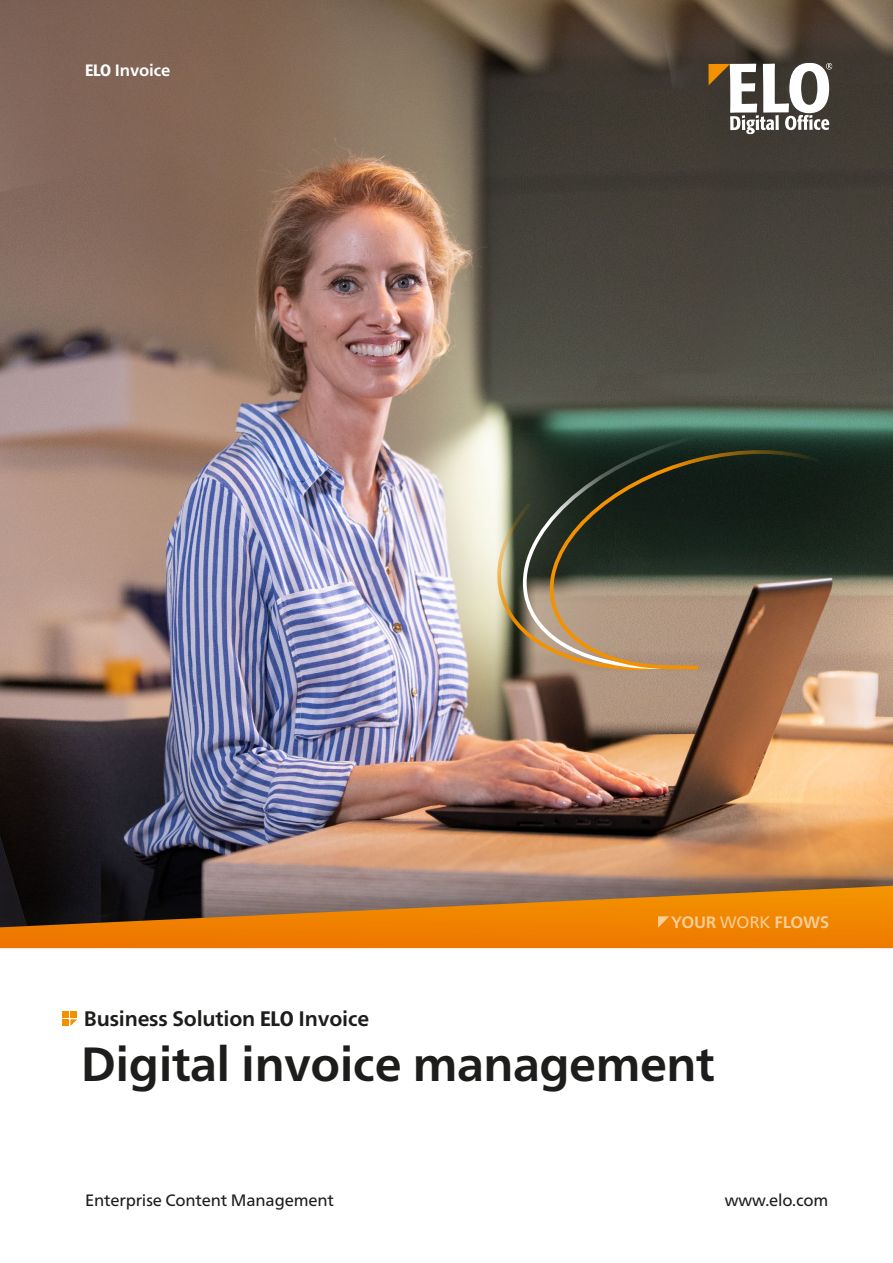
<style>
.page{position:relative;width:893px;height:1263px;background:#fff}
.page>*{position:absolute;margin:0;border:0;box-sizing:border-box;transform-origin:0 0}
.t1{font:700 48px "Frutiger Neue LTW1 G";letter-spacing:-.01em;color:#1d1d1b}
.t2{font:700 21px "Frutiger Neue LTW1 G";letter-spacing:-.01em;color:#1d1d1b}
.t3{font:16.5px "Frutiger Neue LTW1 G";letter-spacing:-.01em;color:#1d1d1b}
.t4{font:700 16.5px "Frutiger Neue LTW1 G";letter-spacing:-.01em;color:#fff}
.s1{font-weight:800;font-stretch:condensed}
.s2{font-weight:400}
</style>
<div class="page">
<img style="left:0;top:0;width:893px;height:852px">
<svg style="left:708px;top:63px;width:124px;height:71px"></svg>
<div style="left:0;top:852px;width:893px;height:103px;background:#1d1d1b;opacity:.3"></div>
<svg style="left:0;top:886px;width:893px;height:62px;background:#bc6f19"></svg>
<svg style="left:658px;top:916px;width:11px;height:12px"></svg>
<div style="left:62px;top:1019px;width:7px;height:7px;background:#f29100"></div>
<div style="left:62px;top:1011px;width:7px;height:7px;background:#f29100"></div>
<svg style="left:70px;top:1019px;width:7px;height:7px"></svg>
<div style="left:70px;top:1011px;width:7px;height:7px;background:#f29100"></div>
<svg style="left:495px;top:500px;width:157px;height:172px;background:#aca584"></svg>
<svg style="left:515px;top:432px;width:191px;height:239px;background:#475040"></svg>
<svg style="left:543px;top:449px;width:279px;height:222px;background:#58503d"></svg>
<p class="t4" style="left:85px;top:61px;width:87px"><span class="s1">ELO</span> Invoice</p>
<p class="t4" style="left:671px;top:912px;width:160px">YOUR <span class="s2">WORK</span> FLOWS</p>
<p class="t2" style="left:84px;top:1006px;width:287px">Business Solution <span class="s1">ELO</span> Invoice</p>
<h1 class="t1" style="left:81px;top:1036px;width:635px">Digital invoice management</h1>
<p class="t3" style="left:85px;top:1191px;width:250px">Enterprise Content Management</p>
<p class="t3" style="left:725px;top:1191px;width:105px">www.elo.com</p>
</div>
